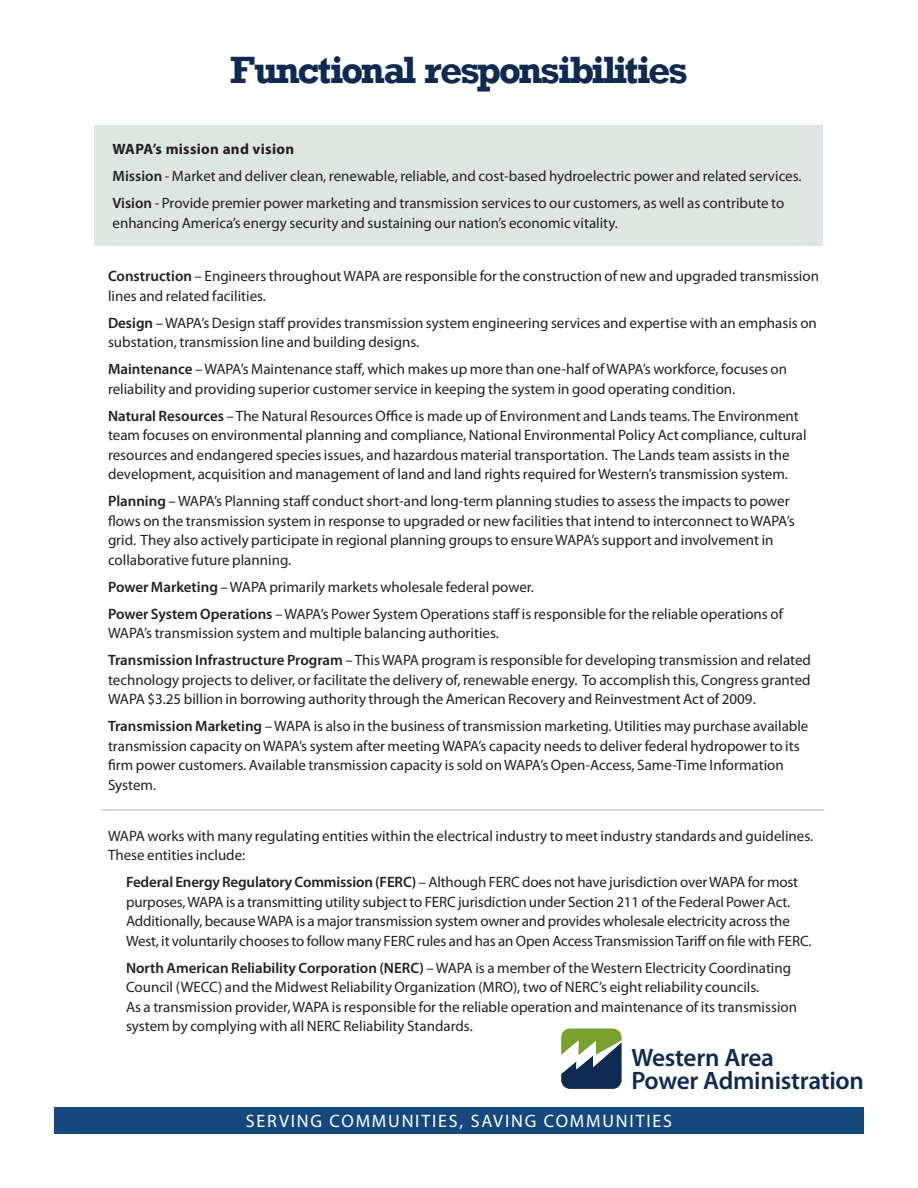
<style>
.page{position:relative;width:918px;height:1188px;background:#fff}
.page>*{position:absolute;margin:0;border:0;box-sizing:border-box;transform-origin:0 0}
.t1{font:700 39px "Rockwell";letter-spacing:-.06em;color:#0d2b51}
.t2{font:600 25.2px/22.8px "Myriad Pro";letter-spacing:-.01em;color:#0d2b51}
.t3{font:18px "Myriad Pro";letter-spacing:.1em;color:#fff}
.t4{font:15px/19.5px "Myriad Pro";color:#231f20}
.s1{font-weight:700}
.s2{font-weight:600}
</style>
<div class="page">
<div style="left:54px;top:1107px;width:810px;height:27px;background:#15497e"></div>
<div style="left:94px;top:125px;width:730px;height:121px;background:#dce7e2"></div>
<hr style="left:101px;top:809px;width:723px;height:2px;background:#c2d1da">
<svg style="left:561px;top:1029px;width:61px;height:60px"></svg>
<h1 class="t1" style="left:230px;top:47px;width:460px">Functional responsibilities</h1>
<p class="t4" style="left:112px;top:136px;width:691px;line-height:27px"><span class="s1">WAPA’s mission and vision<br></span><span class="s2">Mission</span> - Market and deliver clean, renewable, reliable, and cost-based hydroelectric power and related services.<br><span class="s2">Vision</span> - Provide premier power marketing and transmission services to our customers, as well as contribute to</p>
<p class="t4" style="left:112px;top:213px;width:507px">enhancing America’s energy security and sustaining our nation’s economic vitality.</p>
<p class="t4" style="left:108px;top:266px;width:713px"><span class="s2">Construction</span> – Engineers throughout WAPA are responsible for the construction of new and upgraded transmission lines and related facilities.</p>
<p class="t4" style="left:108px;top:313px;width:710px"><span class="s2">Design</span> – WAPA’s Design staff provides transmission system engineering services and expertise with an emphasis on substation, transmission line and building designs.</p>
<p class="t4" style="left:108px;top:359px;width:681px"><span class="s2">Maintenance</span> – WAPA’s Maintenance staff, which makes up more than one-half of WAPA’s workforce, focuses on reliability and providing superior customer service in keeping the system in good operating condition.</p>
<p class="t4" style="left:108px;top:406px;width:700px"><span class="s2">Natural Resources</span> – The Natural Resources Office is made up of Environment and Lands teams. The Environment team focuses on environmental planning and compliance, National Environmental Policy Act compliance, cultural resources and endangered species issues, and hazardous material transportation. The Lands team assists in the development, acquisition and management of land and land rights required for Western’s transmission system.</p>
<p class="t4" style="left:108px;top:491px;width:688px"><span class="s2">Planning</span> – WAPA’s Planning staff conduct short-and long-term planning studies to assess the impacts to power flows on the transmission system in response to upgraded or new facilities that intend to interconnect to WAPA’s grid. They also actively participate in regional planning groups to ensure WAPA’s support and involvement in collaborative future planning.</p>
<p class="t4" style="left:108px;top:573px;width:677px;line-height:27px"><span class="s2">Power Marketing</span> – WAPA primarily markets wholesale federal power.<br><span class="s2">Power System Operations</span> – WAPA’s Power System Operations staff is responsible for the reliable operations of</p>
<p class="t4" style="left:108px;top:619px;width:705px;line-height:27px">WAPA’s transmission system and multiple balancing authorities.<br><span class="s2">Transmission Infrastructure Program</span> – This WAPA program is responsible for developing transmission and related</p>
<p class="t4" style="left:108px;top:670px;width:704px">technology projects to deliver, or facilitate the delivery of, renewable energy. To accomplish this, Congress granted<br>WAPA $3.25 billion in borrowing authority through the American Recovery and Reinvestment Act of 2009.</p>
<p class="t4" style="left:108px;top:716px;width:702px"><span class="s2">Transmission Marketing</span> – WAPA is also in the business of transmission marketing. Utilities may purchase available transmission capacity on WAPA’s system after meeting WAPA’s capacity needs to deliver federal hydropower to its firm power customers. Available transmission capacity is sold on WAPA’s Open-Access, Same-Time Information System.</p>
<p class="t4" style="left:108px;top:826px;width:707px">WAPA works with many regulating entities within the electrical industry to meet industry standards and guidelines.<br>These entities include:</p>
<p class="t4" style="left:126px;top:872px;width:687px"><span class="s2">Federal Energy Regulatory Commission (FERC)</span> – Although FERC does not have jurisdiction over WAPA for most purposes, WAPA is a transmitting utility subject to FERC jurisdiction under Section 211 of the Federal Power Act.<br>Additionally, because WAPA is a major transmission system owner and provides wholesale electricity across the West, it voluntarily chooses to follow many FERC rules and has an Open Access Transmission Tariff on file with FERC.</p>
<p class="t4" style="left:126px;top:958px;width:673px"><span class="s2">North American Reliability Corporation (NERC)</span> – WAPA is a member of the Western Electricity Coordinating Council (WECC) and the Midwest Reliability Organization (MRO), two of NERC’s eight reliability councils.<br>As a transmission provider, WAPA is responsible for the reliable operation and maintenance of its transmission system by complying with all NERC Reliability Standards.</p>
<h2 class="t2" style="left:631px;top:1046px;width:234px">Western Area<br>Power Administration</h2>
<p class="t3" style="left:246px;top:1110px;width:428px">SERVING COMMUNITIES, SAVING COMMUNITIES</p>
</div>
